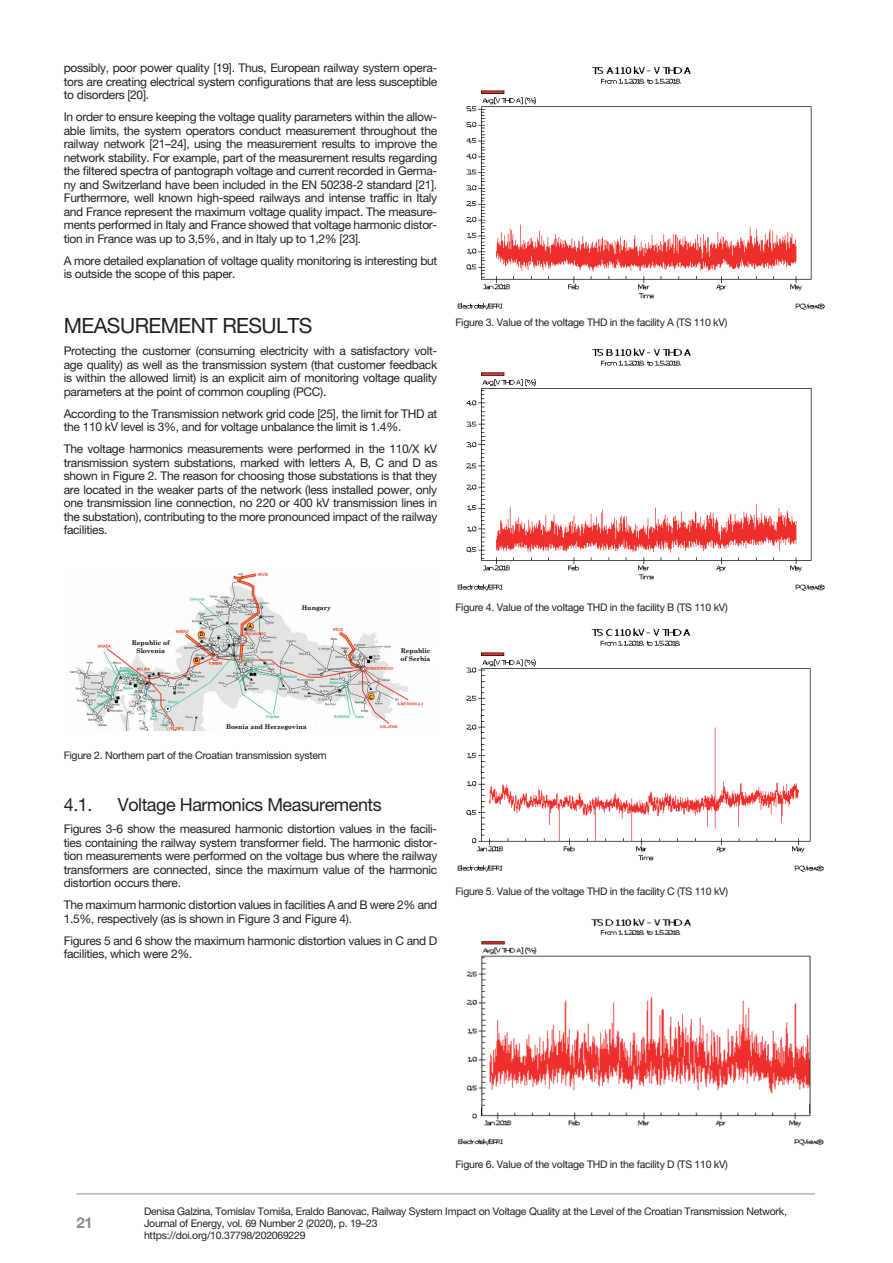
<style>
.page{position:relative;width:893px;height:1263px;background:#fff}
.page>*{position:absolute;margin:0;border:0;box-sizing:border-box;transform-origin:0 0}
.t1{font:21px "MH Helvetica";letter-spacing:-.025em;color:#231f20}
.t2{font:18px "MH Helvetica";letter-spacing:-.025em;color:#231f20}
.t3{font:700 15px "MH Helvetica";color:#8a8c8f}
.t4{font:12px/13.5px "MH Helvetica";letter-spacing:-.025em;color:#231f20;text-align:justify}
.t5{font:10.5px/12px "MH Helvetica";letter-spacing:-.025em;color:#231f20}
.t6{font:700 6.6px/7.8px "Century Schoolbook";color:#000001}
.t7{font:700 5.25px "Arial";color:#000001}
</style>
<div class="page">
<hr style="left:77px;top:1193px;width:738px;height:1px;background:#8a8c8f">
<img style="left:70px;top:572px;width:354px;height:158px">
<div style="left:193px;top:657px;width:7px;height:7px;background:#ece820;border-radius:50%"></div>
<div style="left:193px;top:657px;width:7px;height:7px;border:1px solid #ee2f2c;border-radius:50%"></div>
<div style="left:198px;top:631px;width:6px;height:7px;background:#ece820;border-radius:50%"></div>
<div style="left:198px;top:631px;width:7px;height:7px;border:1px solid #ee2f2c;border-radius:50%"></div>
<div style="left:247px;top:623px;width:7px;height:7px;background:#ece820;border:1px solid #ee2f2c;border-radius:50%"></div>
<div style="left:368px;top:693px;width:6px;height:7px;background:#ece820;border-radius:50%"></div>
<div style="left:367px;top:693px;width:7px;height:7px;border:1px solid #ee2f2c;border-radius:50%"></div>
<div style="left:219px;top:722px;width:94px;height:10px;background:#fff"></div>
<div style="left:286px;top:601px;width:60px;height:13px;background:#fff"></div>
<div style="left:394px;top:647px;width:43px;height:16px;background:#fff"></div>
<div style="left:127px;top:638px;width:47px;height:17px;background:#fff"></div>
<img style="left:457px;top:66px;width:368px;height:244px">
<img style="left:457px;top:348px;width:368px;height:243px">
<img style="left:457px;top:628px;width:367px;height:244px">
<img style="left:458px;top:918px;width:366px;height:228px">
<p class="t4" style="left:64px;top:61px;width:375px">possibly, poor power quality [19]. Thus, European railway system opera&shy;tors are creating electrical system configurations that are less susceptible to disorders [20].</p>
<p class="t4" style="left:64px;top:110px;width:375px">In order to ensure keeping the voltage quality parameters within the allow&shy;able limits, the system operators conduct measurement throughout the railway network [21–24], using the measurement results to improve the network stability. For example, part of the measurement results regarding the filtered spectra of pantograph voltage and current recorded in Germa&shy;ny and Switzerland have been included in the EN 50238-2 standard [21].<br>Furthermore, well known high-speed railways and intense traffic in Italy and France represent the maximum voltage quality impact. The measure&shy;ments performed in Italy and France showed that voltage harmonic distor&shy;tion in France was up to 3,5%, and in Italy up to 1,2% [23].</p>
<p class="t4" style="left:64px;top:254px;width:375px">A more detailed explanation of voltage quality monitoring is interesting but is outside the scope of this paper.</p>
<h1 class="t1" style="left:64px;top:313px;width:250px">MEASUREMENT RESULTS</h1>
<p class="t4" style="left:64px;top:344px;width:375px">Protecting the customer (consuming electricity with a satisfactory volt&shy;age quality) as well as the transmission system (that customer feedback is within the allowed limit) is an explicit aim of monitoring voltage quality parameters at the point of common coupling (PCC).</p>
<p class="t4" style="left:64px;top:407px;width:375px">According to the Transmission network grid code [25], the limit for THD at the 110 kV level is 3%, and for voltage unbalance the limit is 1.4%.</p>
<p class="t4" style="left:64px;top:442px;width:375px">The voltage harmonics measurements were performed in the 110/X kV transmission system substations, marked with letters A, B, C and D as shown in Figure 2. The reason for choosing those substations is that they are located in the weaker parts of the network (less installed power, only one transmission line connection, no 220 or 400 kV transmission lines in the substation), contributing to the more pronounced impact of the railway facilities.</p>
<p class="t5" style="left:455px;top:316px;width:273px">Figure 3. Value of the voltage THD in the facility A (TS 110 kV)</p>
<p class="t6" style="left:132px;top:638px;width:39px;text-align:center">Republic of<br>Slovenia</p>
<p class="t7" style="left:200px;top:631px;width:5px">D</p>
<p class="t7" style="left:195px;top:657px;width:5px">B</p>
<p class="t7" style="left:249px;top:623px;width:5px">A</p>
<p class="t6" style="left:302px;top:603px;width:31px">Hungary</p>
<p class="t6" style="left:226px;top:722px;width:82px">Bosnia and Herzegovina</p>
<p class="t7" style="left:369px;top:693px;width:5px">C</p>
<p class="t6" style="left:401px;top:646px;width:31px">Republic of Serbia</p>
<p class="t5" style="left:64px;top:749px;width:265px">Figure 2. Northern part of the Croatian transmission system</p>
<h2 class="t2" style="left:64px;top:793px;width:30px">4.1.</h2>
<h2 class="t2" style="left:118px;top:793px;width:266px">Voltage Harmonics Measurements</h2>
<p class="t4" style="left:64px;top:822px;width:375px">Figures 3-6 show the measured harmonic distortion values in the facili&shy;ties containing the railway system transformer field. The harmonic distor&shy;tion measurements were performed on the voltage bus where the railway transformers are connected, since the maximum value of the harmonic distortion occurs there.</p>
<p class="t4" style="left:64px;top:898px;width:375px">The maximum harmonic distortion values in facilities A and B were 2% and<br>1.5%, respectively (as is shown in Figure 3 and Figure 4).</p>
<p class="t4" style="left:64px;top:933px;width:375px">Figures 5 and 6 show the maximum harmonic distortion values in C and D facilities, which were 2%.</p>
<p class="t5" style="left:455px;top:601px;width:274px">Figure 4. Value of the voltage THD in the facility B (TS 110 kV)</p>
<p class="t5" style="left:455px;top:885px;width:274px">Figure 5. Value of the voltage THD in the facility C (TS 110 kV)</p>
<p class="t5" style="left:455px;top:1158px;width:274px">Figure 6. Value of the voltage THD in the facility D (TS 110 kV)</p>
<p class="t3" style="left:77px;top:1213px;width:18px">21</p>
<p class="t5" style="left:144px;top:1205px;width:644px">Denisa Galzina, Tomislav Tomiša, Eraldo Banovac, Railway System Impact on Voltage Quality at the Level of the Croatian Transmission Network,<br>Journal of Energy, vol. 69 Number 2 (2020), p. 19–23<br>https://doi.org/10.37798/202069229</p>
</div>
